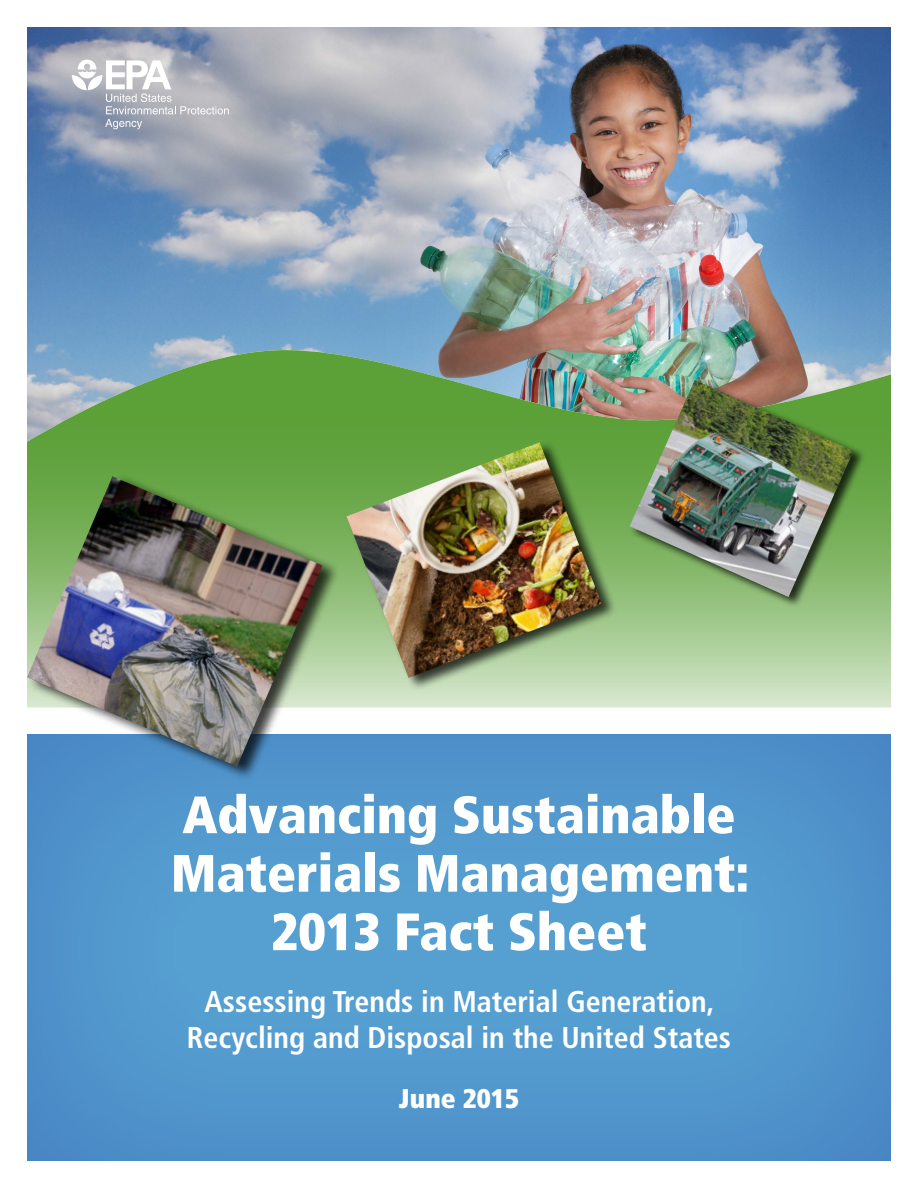
<style>
.page{position:relative;width:918px;height:1188px;background:#fff}
.page>*{position:absolute;margin:0;border:0;box-sizing:border-box;transform-origin:0 0}
.Heading1{font:900 condensed 52.5px/58.5px "Frutiger LT Pro";color:#fff;text-align:center}
.Heading1-2{font:700 condensed 30px/36px "Frutiger LT Pro";color:#fff;text-align:center}
.Heading1-3{font:900 condensed 27px "Frutiger LT Pro";color:#fff}
</style>
<div class="page">
<div style="left:26px;top:732px;width:866px;height:430px;background:#5299ce"></div>
<img style="left:27px;top:28px;width:864px;height:321px">
<svg style="left:27px;top:349px;width:864px;height:359px;background:#86b278"></svg>
<svg style="left:71px;top:60px;width:158px;height:69px;background:#b8bbc4"></svg>
<div style="left:347px;top:440px;width:270px;height:251px;background:#000;opacity:.75"></div>
<img style="left:347px;top:442px;width:255px;height:236px">
<div style="left:27px;top:474px;width:313px;height:308px;background:#000;opacity:.75"></div>
<img style="left:27px;top:476px;width:295px;height:290px">
<div style="left:630px;top:378px;width:236px;height:230px;background:#000;opacity:.75"></div>
<img style="left:630px;top:380px;width:224px;height:217px">
<p class="Heading1" style="left:171px;top:785px;width:580px">Advancing Sustainable<br>Materials Management:<br>2013 Fact Sheet</p>
<p class="Heading1-2" style="left:187px;top:983px;width:546px">Assessing Trends in Material Generation,<br>Recycling and Disposal in the United States</p>
<p class="Heading1-3" style="left:399px;top:1082px;width:122px">June 2015</p>
</div>
